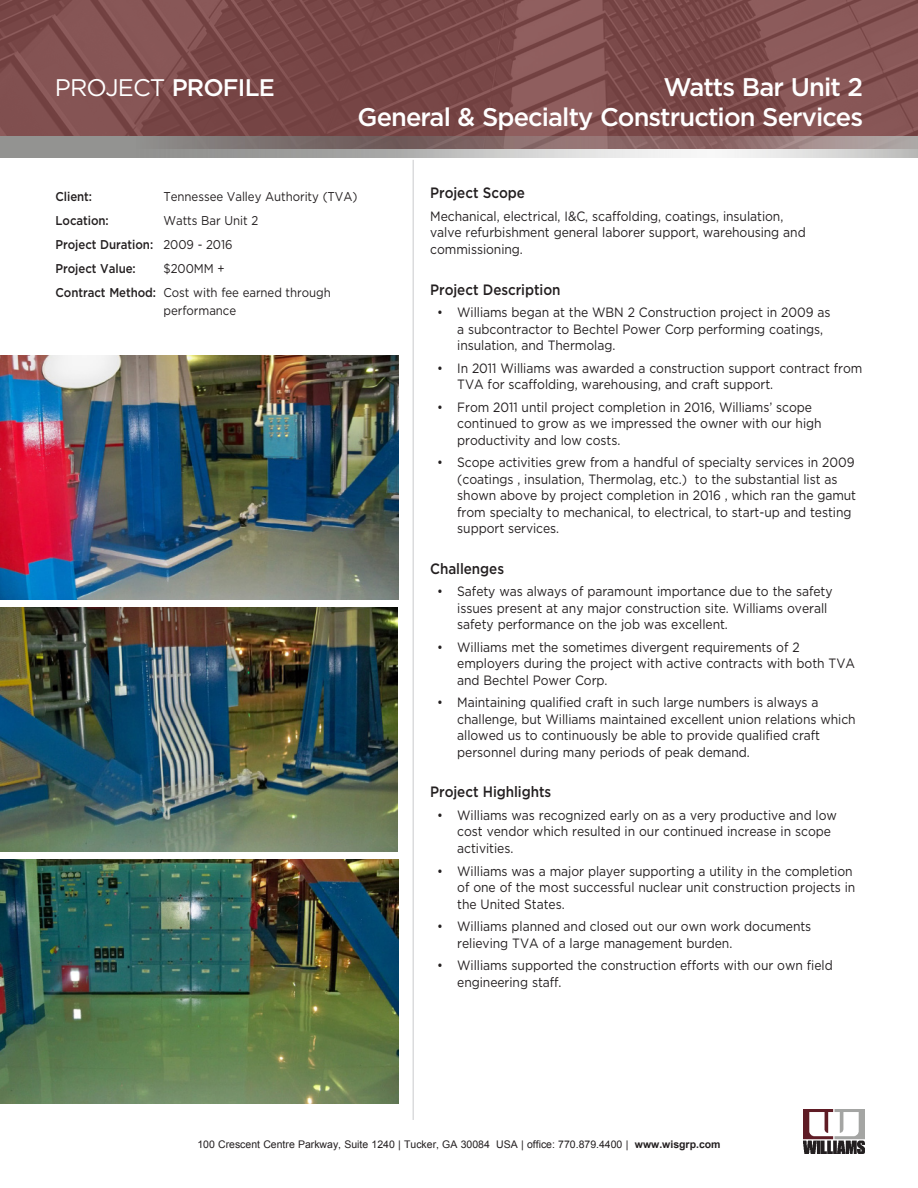
<style>
.page{position:relative;width:918px;height:1188px;background:#fff}
.page>*{position:absolute;margin:0;border:0;box-sizing:border-box;transform-origin:0 0}
.Heads{font:500 25.5px "Gotham";letter-spacing:-.035em;color:#fff}
.Heads-2{font:24px "Gotham";letter-spacing:-.035em;color:#fff}
.t1{font:500 15px "Gotham";letter-spacing:-.005em;color:#231f20;scale:.9 1}
.t2{font:13.5px/16.5px "Gotham";letter-spacing:-.005em;color:#231f20;scale:.9 1}
.t3{font:12.75px/18px "Gotham";letter-spacing:-.005em;color:#231f20;scale:.9 1}
.t4{font:500 12.75px "Gotham";letter-spacing:-.005em;color:#231f20;scale:.9 1}
.Co__Address{font:10.5px "Arial";color:#231f20}
.s1{font-weight:500}
.s2{font-weight:400}
.s3{font-weight:700}
</style>
<div class="page">
<svg style="left:0;top:0;width:918px;height:136px;background:#7e4c4c"></svg>
<img style="left:0;top:136px;width:918px;height:21px">
<hr style="left:413px;top:160px;width:1px;height:960px;background:#c9cacc">
<img style="left:804px;top:1110px;width:60px;height:43px">
<img style="left:0;top:356px;width:398px;height:243px">
<img style="left:0;top:607px;width:398px;height:244px">
<img style="left:0;top:859px;width:398px;height:244px">
<p class="Heads-2" style="left:55px;top:72px;width:221px">PROJECT <span class="s1">PROFILE</span></p>
<p class="Heads" style="left:664px;top:70px;width:201px">Watts Bar Unit 2</p>
<p class="Heads" style="left:358px;top:100px;width:507px">General &amp; Specialty Construction Services</p>
<p class="t4" style="left:56px;top:188px;width:42px">Client:</p>
<p class="t3" style="left:164px;top:187px;width:217px">Tennessee Valley Authority (TVA)</p>
<p class="t4" style="left:56px;top:212px;width:61px">Location:</p>
<p class="t3" style="left:164px;top:211px;width:107px">Watts Bar Unit 2</p>
<p class="t4" style="left:56px;top:236px;width:198px">Project Duration: <span class="s2">2009 - 2016</span></p>
<p class="t4" style="left:56px;top:260px;width:91px">Project Value:</p>
<p class="t3" style="left:164px;top:259px;width:69px">$200MM +</p>
<p class="t3" style="left:164px;top:284px;width:187px;text-indent:-108px"><span class="s1">Contract Method:</span> Cost with fee earned through performance</p>
<p class="t1" style="left:430px;top:183px;width:107px">Project Scope</p>
<p class="t2" style="left:430px;top:208px;width:419px">Mechanical, electrical, I&amp;C, scaffolding, coatings, insulation, valve refurbishment general laborer support, warehousing and commissioning.</p>
<p class="t1" style="left:430px;top:279px;width:146px">Project Description</p>
<p class="t2" style="left:457px;top:304px;width:416px;text-indent:-20px">• Williams began at the WBN 2 Construction project in 2009 as a subcontractor to Bechtel Power Corp performing coatings, insulation, and Thermolag.</p>
<p class="t2" style="left:457px;top:359px;width:452px;text-indent:-20px">• In 2011 Williams was awarded a construction support contract from<br>TVA for scaffolding, warehousing, and craft support.</p>
<p class="t2" style="left:457px;top:398px;width:406px;text-indent:-20px">• From 2011 until project completion in 2016, Williams’ scope continued to grow as we impressed the owner with our high productivity and low costs.</p>
<p class="t2" style="left:457px;top:454px;width:445px;text-indent:-20px">• Scope activities grew from a handful of specialty services in 2009 (coatings , insulation, Thermolag, etc.) to the substantial list as shown above by project completion in 2016 , which ran the gamut from specialty to mechanical, to electrical, to start-up and testing support services.</p>
<p class="t1" style="left:430px;top:559px;width:84px">Challenges</p>
<p class="t2" style="left:457px;top:583px;width:419px;text-indent:-20px">• Safety was always of paramount importance due to the safety issues present at any major construction site. Williams overall safety performance on the job was excellent.</p>
<p class="t2" style="left:457px;top:639px;width:443px;text-indent:-20px">• Williams met the sometimes divergent requirements of 2 employers during the project with active contracts with both TVA and Bechtel Power Corp.</p>
<p class="t2" style="left:457px;top:694px;width:444px;text-indent:-20px">• Maintaining qualified craft in such large numbers is always a challenge, but Williams maintained excellent union relations which allowed us to continuously be able to provide qualified craft personnel during many periods of peak demand.</p>
<p class="t1" style="left:430px;top:782px;width:136px">Project Highlights</p>
<p class="t2" style="left:457px;top:807px;width:423px;text-indent:-20px">• Williams was recognized early on as a very productive and low cost vendor which resulted in our continued increase in scope activities.</p>
<p class="t2" style="left:457px;top:862px;width:444px;text-indent:-20px">• Williams was a major player supporting a utility in the completion of one of the most successful nuclear unit construction projects in the United States.</p>
<p class="t2" style="left:457px;top:918px;width:395px;text-indent:-20px">• Williams planned and closed out our own work documents relieving TVA of a large management burden.</p>
<p class="t2" style="left:457px;top:957px;width:419px;text-indent:-20px">• Williams supported the construction efforts with our own field engineering staff.</p>
<p class="Co__Address" style="left:197px;top:1138px;width:525px">100 Crescent Centre Parkway, Suite 1240 | Tucker, GA 30084 USA | office: 770.879.4400 | <span class="s3">www.wisgrp.com</span></p>
</div>
